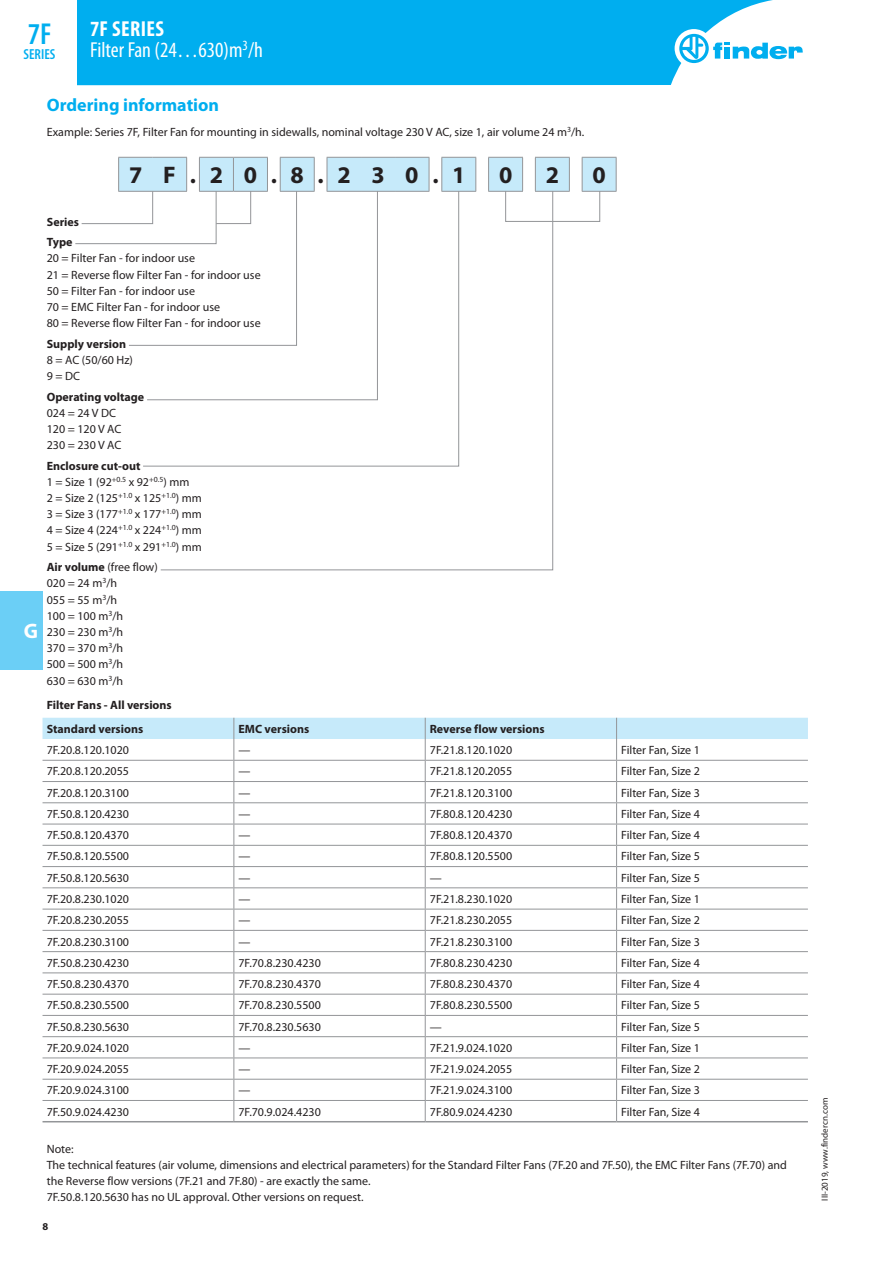
<style>
.page{position:relative;width:893px;height:1263px;background:#fff}
.page>*{position:absolute;margin:0;border:0;box-sizing:border-box;transform-origin:0 0}
.t1{font:600 condensed 30.3px "Myriad Pro";color:#00aeef}
.t2{font:700 24px "Myriad Pro";color:#231f20}
.t3{font:condensed 21.75px/21px "Myriad Pro";color:#fff}
.t4{font:700 21px "Myriad Pro";color:#fff}
.t5{font:700 18px "Myriad Pro";color:#00aeef}
.t6{font:600 condensed 14.55px "Myriad Pro";color:#00aeef}
.t7{font:12px/16.2px "Myriad Pro";color:#231f20}
.t8{font:700 12px/20.4px "Myriad Pro";color:#231f20}
.t9{font:700 10.5px "Myriad Pro";color:#231f20}
.t10{font:9px "Myriad Pro";color:#231f20}
.s1{font-weight:700}
</style>
<div class="page">
<div style="left:0;top:591px;width:43px;height:79px;background:#6bcff6"></div>
<div style="left:77px;top:0;width:696px;height:85px;background:#00aeef"></div>
<div style="left:675px;top:29px;width:38px;height:39px;background:#fff;border-radius:50%"></div>
<svg style="left:679px;top:34px;width:124px;height:29px"></svg>
<hr style="left:616px;top:158px;width:1px;height:33px;background:#939598">
<svg style="left:43px;top:718px;width:765px;height:403px"></svg>
<hr style="left:43px;top:1121px;width:191px;height:1px;background:#939598">
<hr style="left:234px;top:1121px;width:191px;height:1px;background:#939598">
<hr style="left:425px;top:1121px;width:192px;height:1px;background:#939598">
<hr style="left:617px;top:1121px;width:191px;height:1px;background:#939598">
<svg style="left:75px;top:157px;width:541px;height:189px"></svg>
<svg style="left:142px;top:190px;width:18px;height:277px"></svg>
<svg style="left:160px;top:190px;width:393px;height:381px"></svg>
<h3 class="t3" style="left:90px;top:18px;width:174px"><span class="s1">7F SERIES<br></span>Filter Fan (24…630)m<sup>3</sup>/h</h3>
<h1 class="t1" style="left:28px;top:17px;width:25px">7F</h1>
<p class="t6" style="left:24px;top:46px;width:33px">SERIES</p>
<h3 class="t5" style="left:47px;top:93px;width:174px">Ordering information</h3>
<p class="t7" style="left:47px;top:124px;width:539px">Example: Series 7F, Filter Fan for mounting in sidewalls, nominal voltage 230 V AC, size 1, air volume 24 m<sup>3</sup>/h.</p>
<h2 class="t2" style="left:129px;top:160px;width:338px">7 F.2 0.8.2 3 0.1</h2>
<h2 class="t2" style="left:499px;top:160px;width:15px">0</h2>
<h2 class="t2" style="left:546px;top:160px;width:15px">2</h2>
<h2 class="t2" style="left:593px;top:160px;width:15px">0</h2>
<p class="t8" style="left:47px;top:211px;width:34px">Series<br>Type</p>
<p class="t7" style="left:47px;top:250px;width:215px">20 = Filter Fan - for indoor use<br>21 = Reverse flow Filter Fan - for indoor use 50 = Filter Fan - for indoor use<br>70 = EMC Filter Fan - for indoor use<br>80 = Reverse flow Filter Fan - for indoor use</p>
<p class="t8" style="left:47px;top:333px;width:81px">Supply version</p>
<p class="t7" style="left:47px;top:352px;width:88px">8 = AC (50/60 Hz)<br>9 = DC</p>
<p class="t8" style="left:47px;top:386px;width:99px">Operating voltage</p>
<p class="t7" style="left:47px;top:404px;width:76px">024 = 24 V DC<br>120 = 120 V AC<br>230 = 230 V AC</p>
<p class="t7" style="left:47px;top:457px;width:156px"><span class="s1">Enclosure cut-out<br></span>1 = Size 1 (92<sup>+0.5</sup> x 92<sup>+0.5</sup>) mm<br>2 = Size 2 (125<sup>+1.0</sup> x 125<sup>+1.0</sup>) mm<br>3 = Size 3 (177<sup>+1.0</sup> x 177<sup>+1.0</sup>) mm<br>4 = Size 4 (224<sup>+1.0</sup> x 224<sup>+1.0</sup>) mm<br>5 = Size 5 (291<sup>+1.0</sup> x 291<sup>+1.0</sup>) mm</p>
<p class="t7" style="left:47px;top:559px;width:113px"><span class="s1">Air volume</span> (free flow)<br>020 = 24 m<sup>3</sup>/h<br>055 = 55 m<sup>3</sup>/h<br>100 = 100 m<sup>3</sup>/h<br>230 = 230 m<sup>3</sup>/h<br>370 = 370 m<sup>3</sup>/h<br>500 = 500 m<sup>3</sup>/h<br>630 = 630 m<sup>3</sup>/h</p>
<p class="t8" style="left:47px;top:693px;width:127px;line-height:23.7px">Filter Fans - All versions<br>Standard versions</p>
<h3 class="t4" style="left:24px;top:618px;width:16px">G</h3>
<p class="t8" style="left:238px;top:718px;width:72px">EMC versions</p>
<p class="t8" style="left:430px;top:718px;width:116px">Reverse flow versions</p>
<p class="t7" style="left:47px;top:742px;width:84px">7F.20.8.120.1020</p>
<p class="t7" style="left:238px;top:742px;width:13px">—</p>
<p class="t7" style="left:430px;top:742px;width:84px">7F.21.8.120.1020</p>
<p class="t7" style="left:621px;top:742px;width:80px">Filter Fan, Size 1</p>
<p class="t7" style="left:47px;top:763px;width:84px">7F.20.8.120.2055</p>
<p class="t7" style="left:238px;top:763px;width:13px">—</p>
<p class="t7" style="left:430px;top:763px;width:84px">7F.21.8.120.2055</p>
<p class="t7" style="left:621px;top:763px;width:80px">Filter Fan, Size 2</p>
<p class="t7" style="left:47px;top:784px;width:84px">7F.20.8.120.3100</p>
<p class="t7" style="left:238px;top:784px;width:13px">—</p>
<p class="t7" style="left:430px;top:784px;width:84px">7F.21.8.120.3100</p>
<p class="t7" style="left:621px;top:784px;width:80px">Filter Fan, Size 3</p>
<p class="t7" style="left:47px;top:806px;width:84px">7F.50.8.120.4230</p>
<p class="t7" style="left:238px;top:806px;width:13px">—</p>
<p class="t7" style="left:430px;top:806px;width:84px">7F.80.8.120.4230</p>
<p class="t7" style="left:621px;top:806px;width:80px">Filter Fan, Size 4</p>
<p class="t7" style="left:47px;top:827px;width:84px">7F.50.8.120.4370</p>
<p class="t7" style="left:238px;top:827px;width:13px">—</p>
<p class="t7" style="left:430px;top:827px;width:84px">7F.80.8.120.4370</p>
<p class="t7" style="left:621px;top:827px;width:80px">Filter Fan, Size 4</p>
<p class="t7" style="left:47px;top:848px;width:84px">7F.50.8.120.5500</p>
<p class="t7" style="left:238px;top:848px;width:13px">—</p>
<p class="t7" style="left:430px;top:848px;width:84px">7F.80.8.120.5500</p>
<p class="t7" style="left:621px;top:848px;width:80px">Filter Fan, Size 5</p>
<p class="t7" style="left:47px;top:869px;width:84px">7F.50.8.120.5630</p>
<p class="t7" style="left:238px;top:869px;width:13px">—</p>
<p class="t7" style="left:430px;top:869px;width:13px">—</p>
<p class="t7" style="left:621px;top:869px;width:80px">Filter Fan, Size 5</p>
<p class="t7" style="left:47px;top:891px;width:84px">7F.20.8.230.1020</p>
<p class="t7" style="left:238px;top:891px;width:13px">—</p>
<p class="t7" style="left:430px;top:891px;width:84px">7F.21.8.230.1020</p>
<p class="t7" style="left:621px;top:891px;width:80px">Filter Fan, Size 1</p>
<p class="t7" style="left:47px;top:912px;width:84px">7F.20.8.230.2055</p>
<p class="t7" style="left:238px;top:912px;width:13px">—</p>
<p class="t7" style="left:430px;top:912px;width:84px">7F.21.8.230.2055</p>
<p class="t7" style="left:621px;top:912px;width:80px">Filter Fan, Size 2</p>
<p class="t7" style="left:47px;top:933px;width:84px">7F.20.8.230.3100</p>
<p class="t7" style="left:238px;top:933px;width:13px">—</p>
<p class="t7" style="left:430px;top:933px;width:84px">7F.21.8.230.3100</p>
<p class="t7" style="left:621px;top:933px;width:80px">Filter Fan, Size 3</p>
<p class="t7" style="left:47px;top:954px;width:84px">7F.50.8.230.4230</p>
<p class="t7" style="left:238px;top:954px;width:84px">7F.70.8.230.4230</p>
<p class="t7" style="left:430px;top:954px;width:84px">7F.80.8.230.4230</p>
<p class="t7" style="left:621px;top:954px;width:80px">Filter Fan, Size 4</p>
<p class="t7" style="left:47px;top:976px;width:84px">7F.50.8.230.4370</p>
<p class="t7" style="left:238px;top:976px;width:84px">7F.70.8.230.4370</p>
<p class="t7" style="left:430px;top:976px;width:84px">7F.80.8.230.4370</p>
<p class="t7" style="left:621px;top:976px;width:80px">Filter Fan, Size 4</p>
<p class="t7" style="left:47px;top:997px;width:84px">7F.50.8.230.5500</p>
<p class="t7" style="left:238px;top:997px;width:84px">7F.70.8.230.5500</p>
<p class="t7" style="left:430px;top:997px;width:84px">7F.80.8.230.5500</p>
<p class="t7" style="left:621px;top:997px;width:80px">Filter Fan, Size 5</p>
<p class="t7" style="left:47px;top:1018px;width:84px">7F.50.8.230.5630</p>
<p class="t7" style="left:238px;top:1018px;width:84px">7F.70.8.230.5630</p>
<p class="t7" style="left:430px;top:1018px;width:13px">—</p>
<p class="t7" style="left:621px;top:1018px;width:80px">Filter Fan, Size 5</p>
<p class="t7" style="left:47px;top:1039px;width:84px">7F.20.9.024.1020</p>
<p class="t7" style="left:238px;top:1039px;width:13px">—</p>
<p class="t7" style="left:430px;top:1039px;width:84px">7F.21.9.024.1020</p>
<p class="t7" style="left:621px;top:1039px;width:80px">Filter Fan, Size 1</p>
<p class="t7" style="left:47px;top:1061px;width:84px">7F.20.9.024.2055</p>
<p class="t7" style="left:238px;top:1061px;width:13px">—</p>
<p class="t7" style="left:430px;top:1061px;width:84px">7F.21.9.024.2055</p>
<p class="t7" style="left:621px;top:1061px;width:80px">Filter Fan, Size 2</p>
<p class="t7" style="left:47px;top:1082px;width:84px">7F.20.9.024.3100</p>
<p class="t7" style="left:238px;top:1082px;width:13px">—</p>
<p class="t7" style="left:430px;top:1082px;width:84px">7F.21.9.024.3100</p>
<p class="t7" style="left:621px;top:1082px;width:80px">Filter Fan, Size 3</p>
<p class="t7" style="left:47px;top:1103px;width:84px">7F.50.9.024.4230</p>
<p class="t7" style="left:238px;top:1103px;width:84px">7F.70.9.024.4230</p>
<p class="t7" style="left:430px;top:1103px;width:84px">7F.80.9.024.4230</p>
<p class="t7" style="left:621px;top:1103px;width:80px">Filter Fan, Size 4</p>
<p class="t7" style="left:47px;top:1140px;width:742px">Note:<br>The technical features (air volume, dimensions and electrical parameters) for the Standard Filter Fans (7F.20 and 7F.50), the EMC Filter Fans (7F.70) and the Reverse flow versions (7F.21 and 7F.80) - are exactly the same.<br>7F.50.8.120.5630 has no UL approval. Other versions on request.</p>
<p class="t9" style="left:43px;top:1219px;width:7px">8</p>
<p class="t10" style="left:819px;top:1200px;width:104px;rotate:-90deg">III-2019, www.findercn.com</p>
</div>
